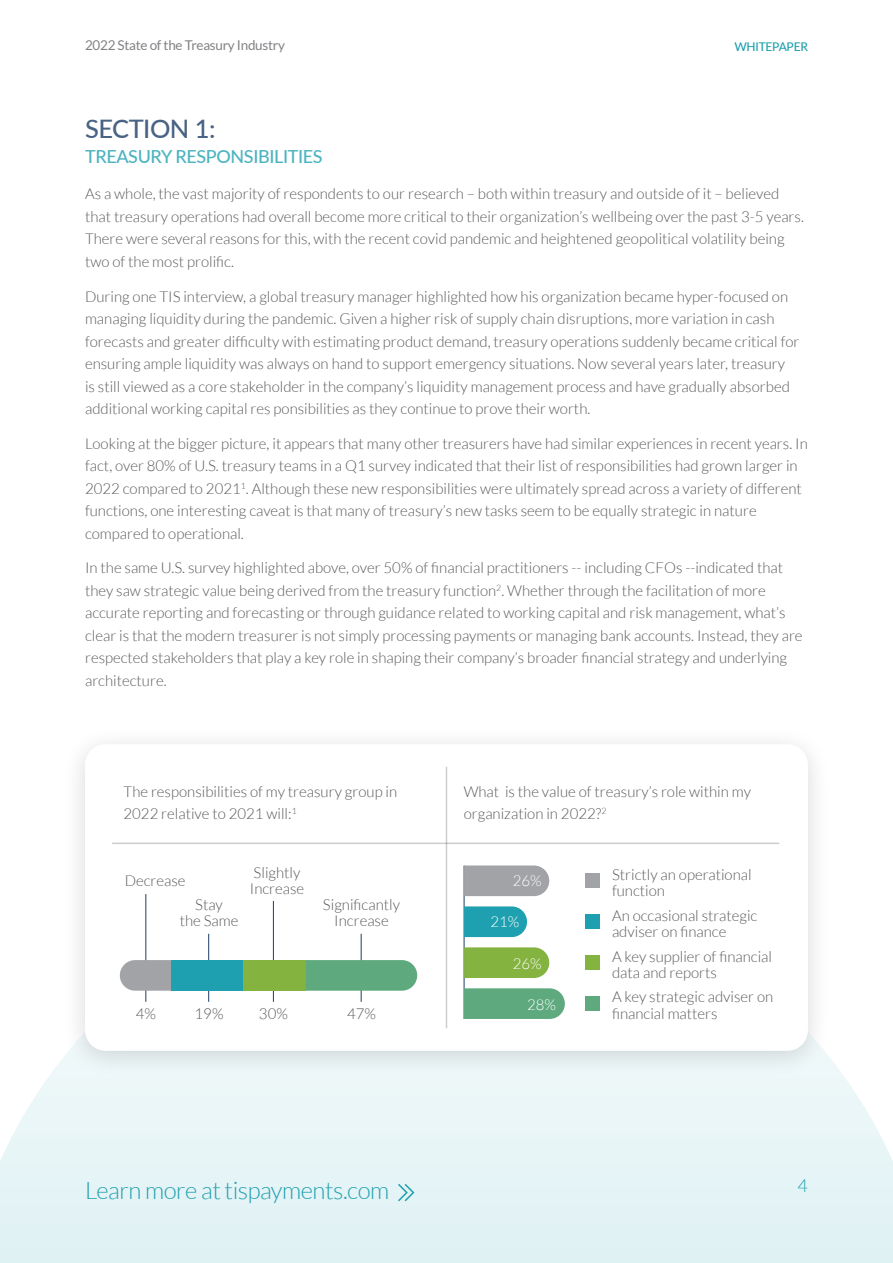
<style>
.page{position:relative;width:893px;height:1263px;background:#fff}
.page>*{position:absolute;margin:0;border:0;box-sizing:border-box;transform-origin:0 0}
.t1{font:500 25.5px "Lato";letter-spacing:-.02em;color:#486383}
.t2{font:300 24px "Lato";letter-spacing:-.02em;color:#21a1b0}
.t3{font:500 18px "Lato";letter-spacing:-.02em;color:#4cb4c0}
.t4{font:300 18px "Lato";color:#21a1b0}
.t5{font:300 15px/22.5px "Lato";color:#58595b}
.t6{font:300 15px "Lato";color:#fff}
.t7{font:13.5px "Lato";letter-spacing:-.02em;color:#808285}
.t8{font:500 12px "Lato";letter-spacing:-.02em;color:#1fa1b0}
</style>
<div class="page">
<div style="left:0;top:1061px;width:893px;height:202px;background:#e6f4f6"></div>
<div style="left:61px;top:725px;width:771px;height:354px;background:#000;opacity:.15"></div>
<div style="left:85px;top:744px;width:723px;height:307px;background:#fff;border-radius:21px"></div>
<hr style="left:145px;top:894px;width:1px;height:108px;background:#1a3c64">
<hr style="left:273px;top:901px;width:1px;height:101px;background:#1a3c64">
<hr style="left:208px;top:934px;width:1px;height:68px;background:#1a3c64">
<hr style="left:361px;top:934px;width:1px;height:68px;background:#1a3c64">
<svg style="left:120px;top:960px;width:51px;height:31px;background:#a7a9ac"></svg>
<div style="left:171px;top:960px;width:72px;height:31px;background:#1fa0b0"></div>
<div style="left:243px;top:960px;width:63px;height:31px;background:#84b340"></div>
<svg style="left:306px;top:960px;width:111px;height:31px;background:#64ac83"></svg>
<div style="left:471px;top:872px;width:78px;height:24px;background:#a1a3a6"></div>
<svg style="left:471px;top:947px;width:78px;height:31px;background:#8ab649"></svg>
<svg style="left:471px;top:988px;width:94px;height:31px;background:#65ad84"></svg>
<svg style="left:471px;top:906px;width:56px;height:31px;background:#2ea6b5"></svg>
<div style="left:585px;top:874px;width:15px;height:14px;background:#a1a3a6"></div>
<div style="left:585px;top:914px;width:15px;height:15px;background:#1fa0b0"></div>
<div style="left:585px;top:955px;width:15px;height:15px;background:#84b340"></div>
<div style="left:585px;top:996px;width:15px;height:15px;background:#5ea97e"></div>
<div style="left:422px;top:752px;width:49px;height:299px;background:#000;opacity:.15"></div>
<hr style="left:446px;top:767px;width:1px;height:261px;background:#000">
<div style="left:93px;top:823px;width:705px;height:49px;background:#fff"></div>
<hr style="left:112px;top:842px;width:667px;height:2px;background:#000">
<p class="t7" style="left:85px;top:37px;width:201px">2022 State of the Treasury Industry</p>
<p class="t8" style="left:734px;top:38px;width:75px">WHITEPAPER</p>
<h1 class="t1" style="left:85px;top:110px;width:132px">SECTION 1:</h1>
<p class="t3" style="left:85px;top:144px;width:239px">TREASURY RESPONSIBILITIES</p>
<p class="t5" style="left:85px;top:183px;width:720px">As a whole, the vast majority of respondents to our research – both within treasury and outside of it – believed that treasury operations had overall become more critical to their organization’s wellbeing over the past 3-5 years.<br>There were several reasons for this, with the recent covid pandemic and heightened geopolitical volatility being two of the most prolific.</p>
<p class="t5" style="left:85px;top:285px;width:716px">During one TIS interview, a global treasury manager highlighted how his organization became hyper-focused on managing liquidity during the pandemic. Given a higher risk of supply chain disruptions, more variation in cash forecasts and greater difficulty with estimating product demand, treasury operations suddenly became critical for ensuring ample liquidity was always on hand to support emergency situations. Now several years later, treasury<br>is still viewed as a core stakeholder in the company’s liquidity management process and have gradually absorbed additional working capital res ponsibilities as they continue to prove their worth.</p>
<p class="t5" style="left:85px;top:432px;width:724px">Looking at the bigger picture, it appears that many other treasurers have had similar experiences in recent years. In fact, over 80% of U.S. treasury teams in a Q1 survey indicated that their list of responsibilities had grown larger in 2022 compared to 2021<sup>1</sup>. Although these new responsibilities were ultimately spread across a variety of different functions, one interesting caveat is that many of treasury’s new tasks seem to be equally strategic in nature compared to operational.</p>
<p class="t5" style="left:85px;top:556px;width:719px">In the same U.S. survey highlighted above, over 50% of financial practitioners -- including CFOs --indicated that they saw strategic value being derived from the treasury function<sup>2</sup>. Whether through the facilitation of more accurate reporting and forecasting or through guidance related to working capital and risk management, what’s clear is that the modern treasurer is not simply processing payments or managing bank accounts. Instead, they are respected stakeholders that play a key role in shaping their company’s broader financial strategy and underlying architecture.</p>
<p class="t5" style="left:124px;top:780px;width:275px">The responsibilities of my treasury group in<br>2022 relative to 2021 will:<sup>1</sup></p>
<p class="t5" style="left:464px;top:780px;width:289px">What is the value of treasury’s role within my organization in 2022?<sup>2</sup></p>
<p class="t5" style="left:125px;top:869px;width:62px">Decrease</p>
<p class="t5" style="left:180px;top:896px;width:60px;line-height:16.5px;text-align:center">Stay<br>the Same</p>
<p class="t5" style="left:250px;top:864px;width:56px;line-height:16.5px">Slightly<br>Increase</p>
<p class="t5" style="left:323px;top:896px;width:79px;line-height:16.5px;text-align:center">Significantly<br>Increase</p>
<p class="t5" style="left:136px;top:1002px;width:22px">4%</p>
<p class="t5" style="left:195px;top:1002px;width:30px">19%</p>
<p class="t5" style="left:259px;top:1002px;width:30px">30%</p>
<p class="t5" style="left:347px;top:1002px;width:30px">47%</p>
<p class="t6" style="left:513px;top:873px;width:30px">26%</p>
<p class="t6" style="left:491px;top:914px;width:30px">21%</p>
<p class="t6" style="left:513px;top:955px;width:30px">26%</p>
<p class="t6" style="left:527px;top:996px;width:30px">28%</p>
<p class="t5" style="left:612px;top:866px;width:141px;line-height:16.5px">Strictly an operational function</p>
<p class="t5" style="left:612px;top:907px;width:147px;line-height:16.5px">An occasional strategic adviser on finance</p>
<p class="t5" style="left:612px;top:948px;width:162px;line-height:16.5px">A key supplier of financial data and reports</p>
<p class="t5" style="left:612px;top:989px;width:163px;line-height:16.5px">A key strategic adviser on financial matters</p>
<h2 class="t2" style="left:85px;top:1177px;width:306px">Learn more at tispayments.com</h2>
<p class="t4" style="left:797px;top:1176px;width:12px">4</p>
</div>
